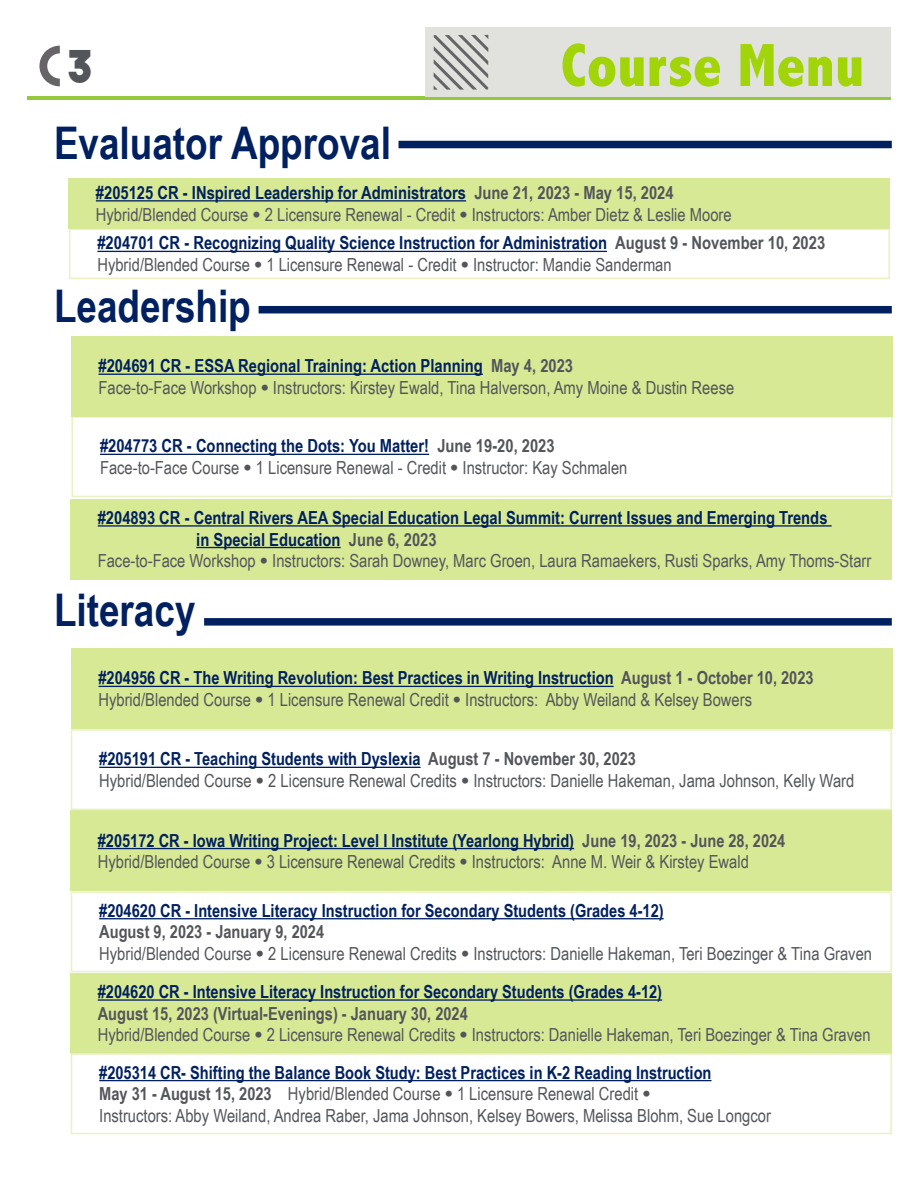
<style>
.page{position:relative;width:918px;height:1188px;background:#fff}
.page>*{position:absolute;margin:0;border:0;box-sizing:border-box;transform-origin:0 0}
.t1{font:800 condensed 61.5px "Abadi";color:#a2d40a}
.t2{font:700 45px "Arial Narrow";color:#00205f}
.t3{font:45px "The Bold Font";color:#54555a}
.t4{font:18px/21.6px "Arial Narrow";color:#54555a}
.t5{font:700 18px "Arial Narrow";color:#00205f}
.s1{font-weight:700;color:#00205f}
.s2{font-weight:700}
.s3{font-family:"Museo Sans 700"}
.s4{color:#54555a}
</style>
<div class="page">
<hr style="left:27px;top:97px;width:864px;height:3px;background:#95c83c">
<svg style="left:39px;top:46px;width:21px;height:40px"></svg>
<div style="left:426px;top:27px;width:465px;height:70px;background:#e1e1dd"></div>
<svg style="left:434px;top:35px;width:54px;height:55px"></svg>
<div style="left:204px;top:618px;width:688px;height:8px;background:#00205f"></div>
<div style="left:72px;top:648px;width:821px;height:81px;background:#d7e995"></div>
<hr style="left:99px;top:686px;width:515px;height:1px;background:#00205f">
<div style="left:71px;top:810px;width:821px;height:81px;background:#d7e995"></div>
<hr style="left:98px;top:848px;width:476px;height:1px;background:#00205f">
<div style="left:71px;top:973px;width:821px;height:81px;background:#d7e995"></div>
<hr style="left:98px;top:999px;width:564px;height:2px;background:#00205f">
<hr style="left:99px;top:1080px;width:613px;height:1px;background:#00205f">
<div style="left:71px;top:1053px;width:821px;height:81px;border:2px solid #e9f2c0"></div>
<hr style="left:99px;top:767px;width:322px;height:1px;background:#00205f">
<div style="left:71px;top:729px;width:821px;height:81px;border:2px solid #e9f2c0"></div>
<hr style="left:99px;top:918px;width:565px;height:1px;background:#00205f">
<div style="left:71px;top:891px;width:821px;height:81px;border:2px solid #e9f2c0"></div>
<hr style="left:100px;top:454px;width:329px;height:1px;background:#00205f">
<div style="left:72px;top:416px;width:821px;height:81px;border:2px solid #e9f2c0"></div>
<div style="left:71px;top:499px;width:821px;height:81px;background:#d7e995"></div>
<hr style="left:98px;top:525px;width:734px;height:2px;background:#00205f">
<hr style="left:196px;top:547px;width:145px;height:1px;background:#00205f">
<div style="left:259px;top:306px;width:633px;height:7px;background:#00205f"></div>
<div style="left:72px;top:336px;width:821px;height:81px;background:#d7e995"></div>
<hr style="left:99px;top:374px;width:384px;height:1px;background:#00205f">
<hr style="left:97px;top:251px;width:510px;height:1px;background:#00205f">
<div style="left:69px;top:228px;width:821px;height:51px;border:2px solid #e9f2c0"></div>
<div style="left:399px;top:141px;width:493px;height:7px;background:#00205f"></div>
<div style="left:69px;top:178px;width:821px;height:51px;background:#d7e995"></div>
<hr style="left:96px;top:200px;width:370px;height:2px;background:#00205f">
<p class="t3" style="left:66px;top:38px;width:28px">3</p>
<p class="t1" style="left:561px;top:30px;width:305px">Course Menu</p>
<p class="t2" style="left:54px;top:109px;width:339px">Evaluator Approval</p>
<p class="t4" style="left:96px;top:181px;width:637px"><span class="s1">#205125 CR - INspired Leadership for Administrators</span> <span class="s2">June 21, 2023 - May 15, 2024<br></span>Hybrid/Blended Course <span class="s3">•</span> 2 Licensure Renewal - Credit <span class="s3">•</span> Instructors: Amber Dietz &amp; Leslie Moore</p>
<p class="t4" style="left:97px;top:232px;width:729px"><span class="s1">#204701 CR - Recognizing Quality Science Instruction for Administration</span> <span class="s2">August 9 - November 10, 2023<br></span>Hybrid/Blended Course <span class="s3">•</span> 1 Licensure Renewal - Credit <span class="s3">•</span> Instructor: Mandie Sanderman</p>
<p class="t2" style="left:54px;top:272px;width:198px">Leadership</p>
<p class="t4" style="left:99px;top:355px;width:637px"><span class="s1">#204691 CR - ESSA Regional Training: Action Planning</span> <span class="s2">May 4, 2023<br></span>Face-to-Face Workshop <span class="s3">•</span> Instructors: Kirstey Ewald, Tina Halverson, Amy Moine &amp; Dustin Reese</p>
<p class="t4" style="left:100px;top:435px;width:529px"><span class="s1">#204773 CR - Connecting the Dots: You Matter!</span> <span class="s2">June 19-20, 2023<br></span>Face-to-Face Course <span class="s3">•</span> 1 Licensure Renewal - Credit <span class="s3">•</span> Instructor: Kay Schmalen</p>
<p class="t5" style="left:98px;top:504px;width:731px">#204893 CR - Central Rivers AEA Special Education Legal Summit: Current Issues and Emerging Trends</p>
<p class="t5" style="left:196px;top:526px;width:242px">in Special Education <span class="s4">June 6, 2023</span></p>
<p class="t4" style="left:98px;top:549px;width:775px">Face-to-Face Workshop <span class="s3">•</span> Instructors: Sarah Downey, Marc Groen, Laura Ramaekers, Rusti Sparks, Amy Thoms-Starr</p>
<p class="t2" style="left:54px;top:576px;width:143px">Literacy</p>
<p class="t4" style="left:99px;top:667px;width:717px"><span class="s1">#204956 CR - The Writing Revolution: Best Practices in Writing Instruction</span> <span class="s2">August 1 - October 10, 2023<br></span>Hybrid/Blended Course <span class="s3">•</span> 1 Licensure Renewal Credit <span class="s3">•</span> Instructors: Abby Weiland &amp; Kelsey Bowers</p>
<p class="t4" style="left:99px;top:748px;width:757px"><span class="s1">#205191 CR - Teaching Students with Dyslexia</span> <span class="s2">August 7 - November 30, 2023<br></span>Hybrid/Blended Course <span class="s3">•</span> 2 Licensure Renewal Credits <span class="s3">•</span> Instructors: Danielle Hakeman, Jama Johnson, Kelly Ward</p>
<p class="t4" style="left:98px;top:829px;width:689px"><span class="s1">#205172 CR - Iowa Writing Project: Level I Institute (Yearlong Hybrid)</span> <span class="s2">June 19, 2023 - June 28, 2024<br></span>Hybrid/Blended Course <span class="s3">•</span> 3 Licensure Renewal Credits <span class="s3">•</span> Instructors: Anne M. Weir &amp; Kirstey Ewald</p>
<p class="t4" style="left:99px;top:899px;width:774px"><span class="s1">#204620 CR - Intensive Literacy Instruction for Secondary Students (Grades 4-12)<br></span><span class="s2">August 9, 2023 - January 9, 2024<br></span>Hybrid/Blended Course <span class="s3">•</span> 2 Licensure Renewal Credits <span class="s3">•</span> Instructors: Danielle Hakeman, Teri Boezinger &amp; Tina Graven</p>
<p class="t4" style="left:98px;top:980px;width:774px"><span class="s1">#204620 CR - Intensive Literacy Instruction for Secondary Students (Grades 4-12)<br></span><span class="s2">August 15, 2023 (Virtual-Evenings) - January 30, 2024<br></span>Hybrid/Blended Course <span class="s3">•</span> 2 Licensure Renewal Credits <span class="s3">•</span> Instructors: Danielle Hakeman, Teri Boezinger &amp; Tina Graven</p>
<p class="t4" style="left:99px;top:1061px;width:673px"><span class="s1">#205314 CR- Shifting the Balance Book Study: Best Practices in K-2 Reading Instruction<br></span><span class="s2">May 31 - August 15, 2023</span> Hybrid/Blended Course <span class="s3">•</span> 1 Licensure Renewal Credit <span class="s3">•<br></span>Instructors: Abby Weiland, Andrea Raber, Jama Johnson, Kelsey Bowers, Melissa Blohm, Sue Longcor</p>
</div>
